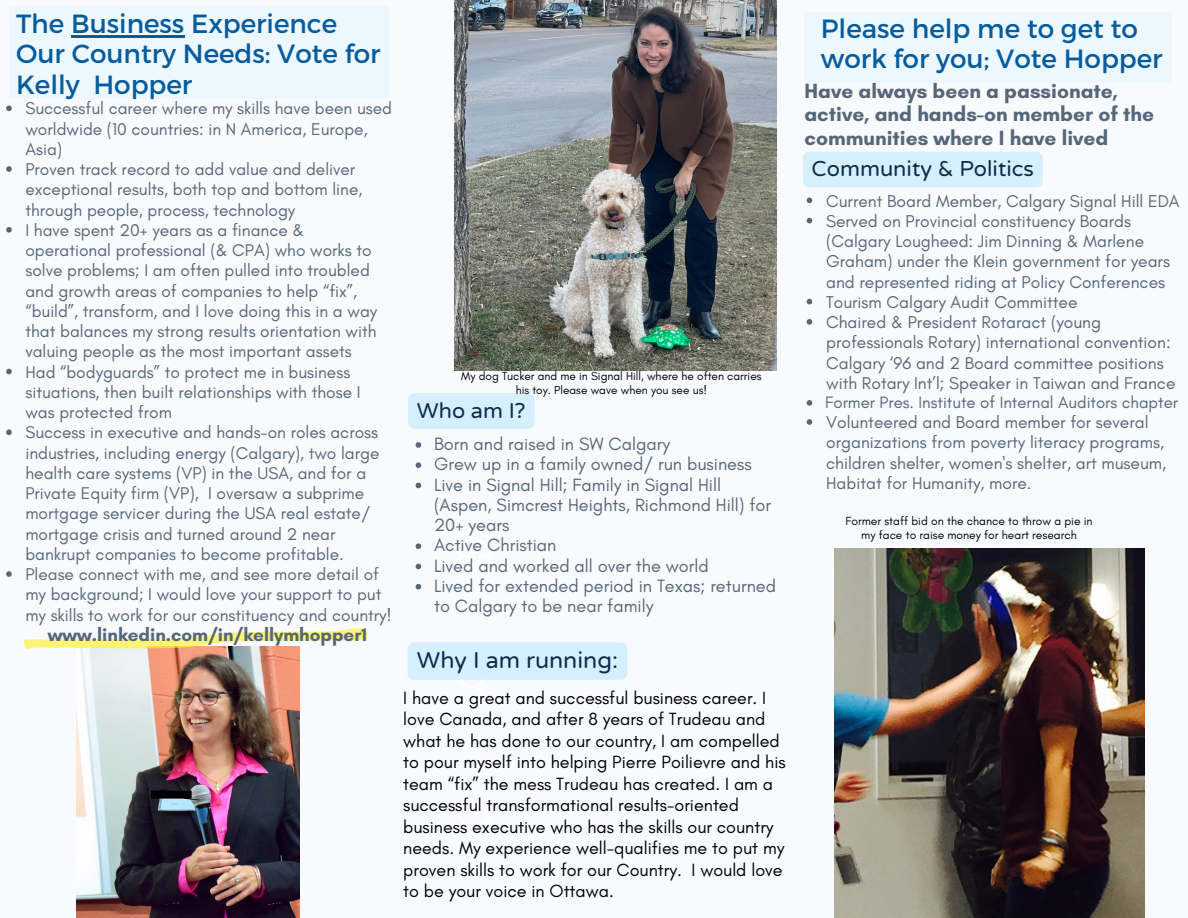
<style>
.page{position:relative;width:1188px;height:918px;background:#f8fafd}
.page>*{position:absolute;margin:0;border:0;box-sizing:border-box;transform-origin:0 0}
.t1{font:26.25px/30.3px "Montserrat";color:#055c9d}
.t2{font:23.25px "Varela Round";color:#0c2d48}
.t3{font:21.75px "Varela Round";color:#0c2d48}
.t4{font:700 21px/23.7px "Glacial Indifference";color:#566779}
.t5{font:700 18.75px "Glacial Indifference";color:#566779}
.t6{font:18.15px/20.2px "Glacial Indifference";color:#566779}
.t7{font:18px/21.5px "Glacial Indifference";color:#000}
.t8{font:17.4px/20.2px "Glacial Indifference";color:#566779}
.t9{font:17.25px/20.2px "Glacial Indifference";color:#566779}
.t10{font:16.8px "Glacial Indifference";color:#566779}
.t11{font:12px/14px "Glacial Indifference";color:#000;text-align:center}
.t12{font:11.85px/13.8px "Glacial Indifference";color:#000;text-align:center}
</style>
<div class="page">
<img style="left:454px;top:0;width:323px;height:370px">
<img style="left:77px;top:649px;width:223px;height:269px">
<svg style="left:807px;top:198px;width:5px;height:5px"></svg>
<svg style="left:807px;top:218px;width:5px;height:5px"></svg>
<svg style="left:807px;top:299px;width:5px;height:5px"></svg>
<svg style="left:807px;top:319px;width:5px;height:6px"></svg>
<svg style="left:807px;top:400px;width:5px;height:6px"></svg>
<svg style="left:807px;top:419px;width:5px;height:6px"></svg>
<svg style="left:416px;top:442px;width:5px;height:6px"></svg>
<svg style="left:416px;top:462px;width:5px;height:6px"></svg>
<svg style="left:416px;top:483px;width:5px;height:5px"></svg>
<svg style="left:416px;top:543px;width:5px;height:6px"></svg>
<svg style="left:416px;top:564px;width:5px;height:5px"></svg>
<svg style="left:416px;top:584px;width:5px;height:6px"></svg>
<svg style="left:24px;top:628px;width:343px;height:21px"></svg>
<svg style="left:6px;top:105px;width:6px;height:6px"></svg>
<svg style="left:6px;top:166px;width:6px;height:6px"></svg>
<svg style="left:6px;top:227px;width:6px;height:6px"></svg>
<svg style="left:6px;top:369px;width:6px;height:5px"></svg>
<svg style="left:6px;top:429px;width:6px;height:6px"></svg>
<svg style="left:6px;top:571px;width:6px;height:6px"></svg>
<div style="left:10px;top:6px;width:379px;height:92px;background:#ebf7ff"></div>
<hr style="left:71px;top:35px;width:113px;height:3px;background:#055c9d">
<div style="left:803px;top:152px;width:240px;height:35px;background:#d5efff;border-radius:6px"></div>
<div style="left:408px;top:393px;width:127px;height:36px;background:#d5efff"></div>
<div style="left:408px;top:642px;width:219px;height:38px;background:#d5efff;border-radius:7px"></div>
<img style="left:834px;top:548px;width:311px;height:370px">
<div style="left:804px;top:12px;width:368px;height:70px;background:#ebf7ff"></div>
<p class="t1" style="left:16px;top:7px;width:366px">The Business Experience<br>Our Country Needs: Vote for<br>Kelly Hopper</p>
<p class="t9" style="left:25px;top:98px;width:368px">Successful career where my skills have been used worldwide (10 countries: in N America, Europe,<br>Asia)</p>
<p class="t9" style="left:25px;top:159px;width:339px">Proven track record to add value and deliver exceptional results, both top and bottom line, through people, process, technology</p>
<p class="t9" style="left:25px;top:220px;width:353px">I have spent 20+ years as a finance &amp; operational professional (&amp; CPA) who works to solve problems; I am often pulled into troubled and growth areas of companies to help “fix”, “build”, transform, and I love doing this in a way that balances my strong results orientation with valuing people as the most important assets</p>
<p class="t9" style="left:25px;top:362px;width:337px">Had “bodyguards” to protect me in business situations, then built relationships with those I was protected from</p>
<h3 class="t9" style="left:25px;top:422px;width:356px">Success in executive and hands-on roles across industries, including energy (Calgary), two large health care systems (VP) in the USA, and for a Private Equity firm (VP), I oversaw a subprime mortgage servicer during the USA real estate/ mortgage crisis and turned around 2 near bankrupt companies to become profitable.</h3>
<p class="t9" style="left:25px;top:564px;width:368px">Please connect with me, and see more detail of my background; I would love your support to put my skills to work for our constituency and country!</p>
<h5 class="t5" style="left:48px;top:623px;width:321px">www.linkedin.com/in/kellymhopper1</h5>
<p class="t12" style="left:461px;top:369px;width:302px">My dog Tucker and me in Signal Hill, where he often carries his toy. Please wave when you see us!</p>
<h3 class="t3" style="left:417px;top:398px;width:110px">Who am I?</h3>
<p class="t6" style="left:434px;top:434px;width:238px">Born and raised in SW Calgary</p>
<p class="t6" style="left:434px;top:454px;width:319px">Grew up in a family owned/ run business</p>
<h3 class="t6" style="left:434px;top:474px;width:339px">Live in Signal Hill; Family in Signal Hill (Aspen, Simcrest Heights, Richmond Hill) for<br>20+ years</h3>
<p class="t6" style="left:434px;top:535px;width:124px">Active Christian</p>
<p class="t6" style="left:434px;top:555px;width:276px">Lived and worked all over the world</p>
<p class="t6" style="left:434px;top:575px;width:344px">Lived for extended period in Texas; returned to Calgary to be near family</p>
<p class="t2" style="left:417px;top:647px;width:203px">Why I am running:</p>
<p class="t7" style="left:403px;top:687px;width:384px">I have a great and successful business career. I love Canada, and after 8 years of Trudeau and what he has done to our country, I am compelled to pour myself into helping Pierre Poilievre and his team “fix” the mess Trudeau has created. I am a successful transformational results-oriented business executive who has the skills our country needs. My experience well-qualifies me to put my proven skills to work for our Country. I would love to be your voice in Ottawa.</p>
<p class="t1" style="left:821px;top:12px;width:343px">Please help me to get to work for you; Vote Hopper</p>
<p class="t4" style="left:804px;top:79px;width:351px">Have always been a passionate, active, and hands-on member of the communities where I have lived</p>
<h1 class="t3" style="left:812px;top:156px;width:224px">Community &amp; Politics</h1>
<p class="t8" style="left:826px;top:190px;width:355px">Current Board Member, Calgary Signal Hill EDA</p>
<p class="t8" style="left:826px;top:211px;width:345px">Served on Provincial constituency Boards (Calgary Lougheed: Jim Dinning &amp; Marlene Graham) under the Klein government for years and represented riding at Policy Conferences</p>
<p class="t8" style="left:826px;top:292px;width:253px">Tourism Calgary Audit Committee</p>
<p class="t8" style="left:826px;top:312px;width:351px">Chaired &amp; President Rotaract (young professionals Rotary) international convention:<br>Calgary ‘96 and 2 Board committee positions with Rotary Int’l; Speaker in Taiwan and France</p>
<h4 class="t10" style="left:825px;top:392px;width:355px">Former Pres. Institute of Internal Auditors chapter</h4>
<p class="t8" style="left:826px;top:412px;width:342px">Volunteered and Board member for several organizations from poverty literacy programs, children shelter, women's shelter, art museum, Habitat for Humanity, more.</p>
<h2 class="t11" style="left:845px;top:514px;width:249px">Former staff bid on the chance to throw a pie in my face to raise money for heart research</h2>
</div>
